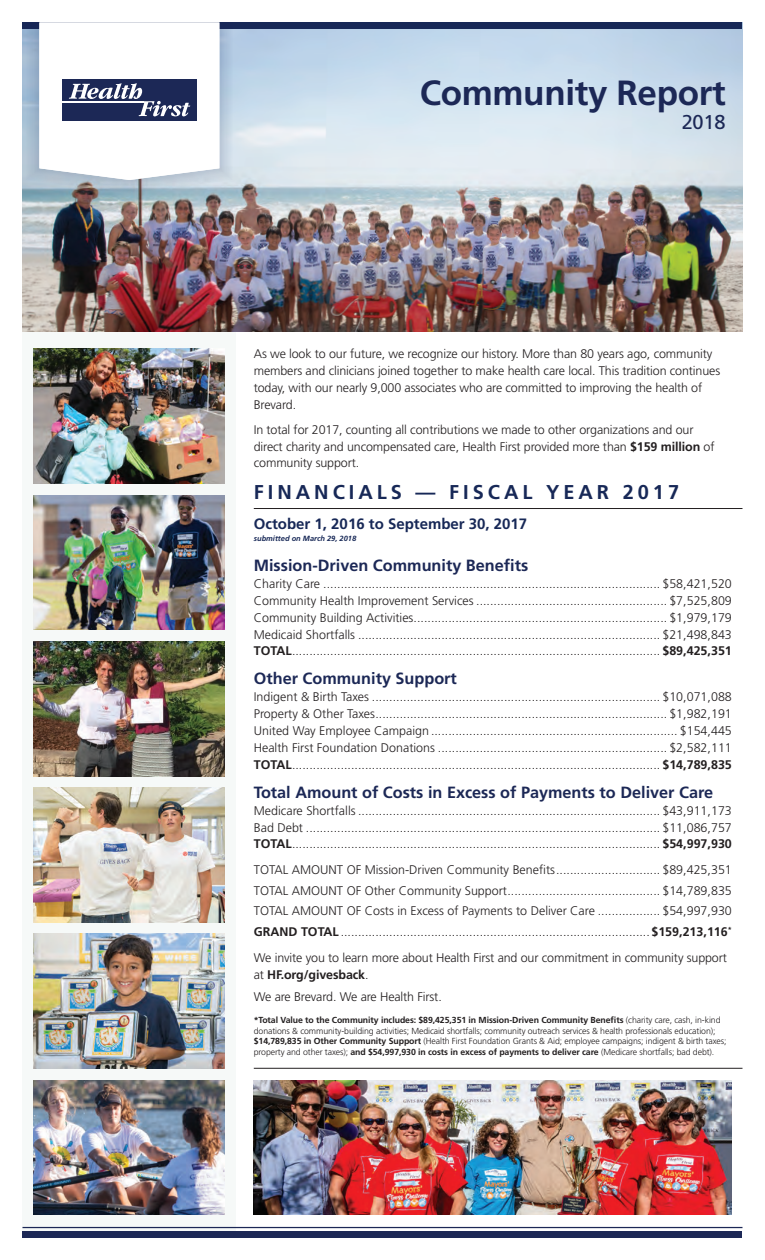
<style>
.page{position:relative;width:765px;height:1260px;background:#fff}
.page>*{position:absolute;margin:0;border:0;box-sizing:border-box;transform-origin:0 0}
.t1{font:700 35px "Frutiger LT Std";letter-spacing:-.01em;color:#1c2856}
.t2{font:700 20px "Frutiger LT Std";letter-spacing:.2em;color:#172857}
.t3{font:20px "Frutiger LT Std";color:#1c2856}
.t4{font:700 16.25px "Frutiger LT Std";color:#1c2856}
.t5{font:700 15px "Frutiger LT Std";color:#172857}
.t6{font:300 12.5px/16.9px "Frutiger LT Std";letter-spacing:-.01em;color:#231f20}
.t7{font:300 8.75px/10.5px "Frutiger LT Std";letter-spacing:-.01em;color:#231f20}
.t8{font:italic 700 7.5px "Frutiger LT Std";color:#172857}
.s1{font-weight:700}
</style>
<div class="page">
<div style="left:22px;top:332px;width:214px;height:906px;background:#f6f9f8"></div>
<img style="left:22px;top:29px;width:720px;height:303px">
<div style="left:22px;top:22px;width:720px;height:7px;background:#172857"></div>
<div style="left:22px;top:1231px;width:720px;height:7px;background:#1c2856"></div>
<hr style="left:22px;top:1227px;width:720px;height:1px;background:#1c2856">
<hr style="left:254px;top:1068px;width:488px;height:1px;background:#231f20">
<hr style="left:254px;top:508px;width:488px;height:1px;background:#231f20">
<svg style="left:26px;top:22px;width:207px;height:172px"></svg>
<img style="left:34px;top:349px;width:191px;height:135px">
<img style="left:34px;top:495px;width:191px;height:135px">
<img style="left:34px;top:641px;width:191px;height:135px">
<img style="left:34px;top:788px;width:191px;height:134px">
<img style="left:34px;top:934px;width:191px;height:135px">
<img style="left:34px;top:1080px;width:191px;height:135px">
<img style="left:254px;top:1080px;width:478px;height:135px">
<h1 class="t1" style="left:420px;top:72px;width:307px">Community Report</h1>
<h1 class="t3" style="left:682px;top:110px;width:45px">2018</h1>
<p class="t6" style="left:254px;top:346px;width:468px">As we look to our future, we recognize our history. More than 80 years ago, community members and clinicians joined together to make health care local. This tradition continues today, with our nearly 9,000 associates who are committed to improving the health of Brevard.</p>
<p class="t6" style="left:254px;top:421px;width:462px">In total for 2017, counting all contributions we made to other organizations and our direct charity and uncompensated care, Health First provided more than <span class="s1">$159 million</span> of community support.</p>
<h2 class="t2" style="left:254px;top:481px;width:427px">FINANCIALS — FISCAL YEAR 2017</h2>
<p class="t5" style="left:254px;top:515px;width:275px">October 1, 2016 to September 30, 2017</p>
<p class="t8" style="left:254px;top:534px;width:104px">submitted on March 29, 2018</p>
<h3 class="t4" style="left:254px;top:556px;width:276px">Mission-Driven Community Benefits</h3>
<p class="t6" style="left:254px;top:575px;width:480px">Charity Care ................................................................................................. $58,421,520</p>
<p class="t6" style="left:254px;top:592px;width:480px">Community Health Improvement Services ....................................................... $7,525,809</p>
<p class="t6" style="left:254px;top:609px;width:480px">Community Building Activities......................................................................... $1,979,179</p>
<p class="t6" style="left:254px;top:626px;width:480px">Medicaid Shortfalls ....................................................................................... $21,498,843</p>
<p class="t6" style="left:254px;top:643px;width:480px"><span class="s1">TOTAL</span>.......................................................................................................... <span class="s1">$89,425,351</span></p>
<p class="t6" style="left:254px;top:689px;width:480px">Indigent &amp; Birth Taxes ................................................................................... $10,071,088</p>
<p class="t6" style="left:254px;top:706px;width:480px">Property &amp; Other Taxes.................................................................................... $1,982,191</p>
<p class="t6" style="left:254px;top:723px;width:480px">United Way Employee Campaign ....................................................................... $154,445</p>
<p class="t6" style="left:254px;top:739px;width:480px">Health First Foundation Donations .................................................................. $2,582,111</p>
<p class="t6" style="left:254px;top:756px;width:480px"><span class="s1">TOTAL</span>.......................................................................................................... <span class="s1">$14,789,835</span></p>
<p class="t6" style="left:254px;top:802px;width:480px">Medicare Shortfalls ....................................................................................... $43,911,173</p>
<p class="t6" style="left:254px;top:819px;width:480px">Bad Debt ...................................................................................................... $11,086,757</p>
<p class="t6" style="left:254px;top:836px;width:480px"><span class="s1">TOTAL</span>.......................................................................................................... <span class="s1">$54,997,930</span></p>
<p class="t6" style="left:254px;top:862px;width:480px">TOTAL AMOUNT OF Mission-Driven Community Benefits.............................. $89,425,351</p>
<p class="t6" style="left:254px;top:882px;width:480px">TOTAL AMOUNT OF Other Community Support............................................ $14,789,835</p>
<p class="t6" style="left:254px;top:903px;width:480px">TOTAL AMOUNT OF Costs in Excess of Payments to Deliver Care .................. $54,997,930</p>
<p class="t6" style="left:254px;top:923px;width:480px"><span class="s1">GRAND TOTAL</span>.........................................................................................<span class="s1">$159,213,116</span><sup>*</sup></p>
<h3 class="t4" style="left:254px;top:669px;width:205px">Other Community Support</h3>
<h3 class="t4" style="left:254px;top:783px;width:461px">Total Amount of Costs in Excess of Payments to Deliver Care</h3>
<p class="t6" style="left:254px;top:949px;width:475px">We invite you to learn more about Health First and our commitment in community support at <span class="s1">HF.org/givesback</span>.</p>
<p class="t6" style="left:254px;top:989px;width:190px">We are Brevard. We are Health First.</p>
<p class="t7" style="left:254px;top:1015px;width:474px"><span class="s1">*Total Value to the Community includes: $89,425,351 in Mission-Driven Community Benefits</span> (charity care, cash, in-kind donations &amp; community-building activities; Medicaid shortfalls; community outreach services &amp; health professionals education); <span class="s1">$14,789,835 in Other Community Support</span> (Health First Foundation Grants &amp; Aid; employee campaigns; indigent &amp; birth taxes; property and other taxes); <span class="s1">and $54,997,930 in costs in excess of payments to deliver care</span> (Medicare shortfalls; bad debt).</p>
</div>
